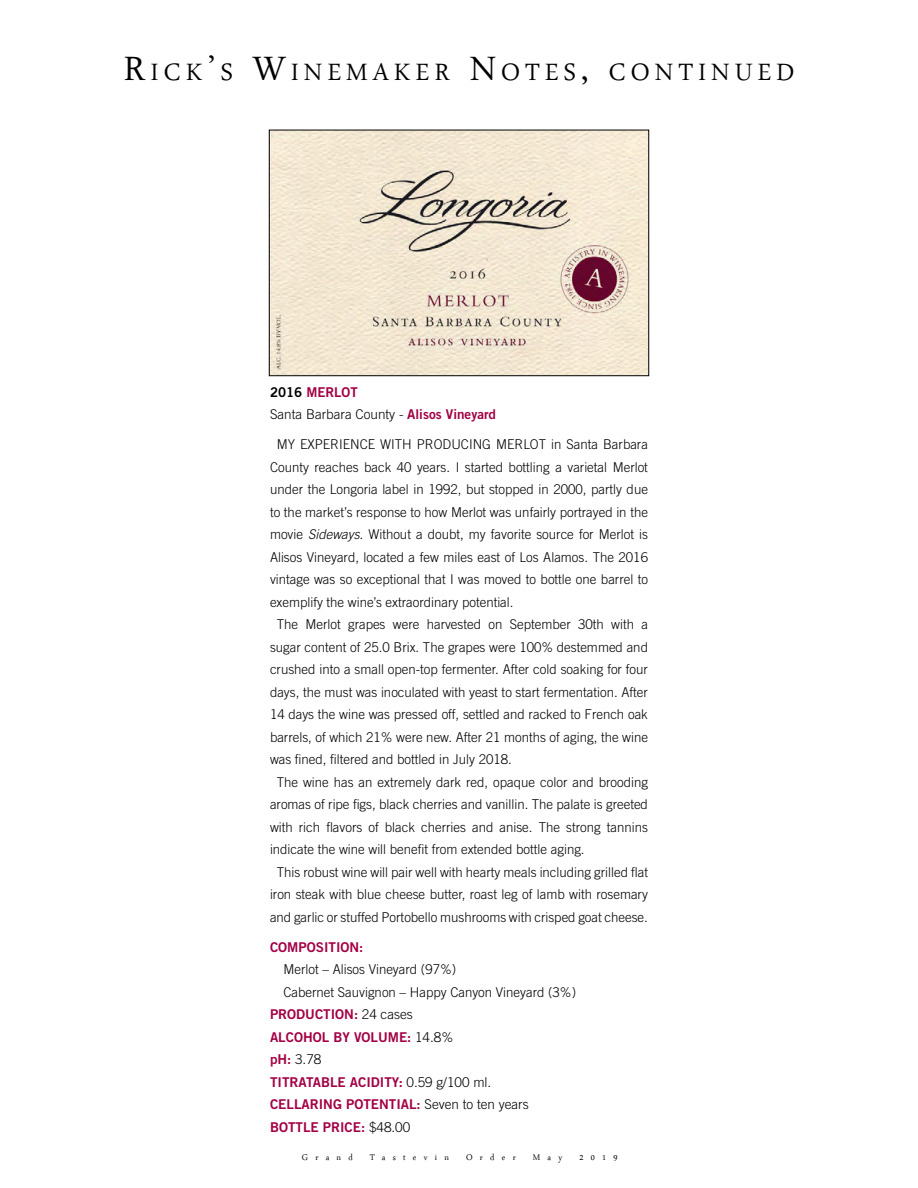
<style>
.page{position:relative;width:918px;height:1188px;background:#fff}
.page>*{position:absolute;margin:0;border:0;box-sizing:border-box;transform-origin:0 0}
.t1{font:34.65px "Arabic Typesetting";letter-spacing:.145em;color:#000}
.t2{font:300 13.5px/22.5px "Trade Gothic LT Std";color:#000}
.t3{font:13.5px/22.5px "Trade Gothic LT Std Bd 2";color:#a30045}
.t4{font:12px "Arabic Typesetting";letter-spacing:.61em;color:#000}
.s1{font-size:49.5px}
.s2{color:#000}
.s3{font-family:"Trade Gothic LT Std Bd 2";font-weight:400;color:#a30045}
.s4{font-style:italic}
.s5{font-family:"Trade Gothic LT Std";font-weight:300;color:#000}
</style>
<div class="page">
<img style="left:271px;top:132px;width:376px;height:242px">
<div style="left:269px;top:130px;width:380px;height:246px;border:1px solid #000"></div>
<h1 class="t1" style="left:123px;top:55px;width:673px"><span class="s1">R</span>ick<span class="s1">’</span>s <span class="s1">W</span>inemaker <span class="s1">N</span>otes<span class="s1">,</span> continued</h1>
<p class="t3" style="left:270px;top:380px;width:89px"><span class="s2">2016</span> MERLOT</p>
<p class="t2" style="left:270px;top:403px;width:228px">Santa Barbara County - <span class="s3">Alisos Vineyard</span></p>
<p class="t2" style="left:277px;top:433px;width:373px">MY EXPERIENCE WITH PRODUCING MERLOT in Santa Barbara</p>
<p class="t2" style="left:270px;top:456px;width:379px">County reaches back 40 years. I started bottling a varietal Merlot</p>
<p class="t2" style="left:270px;top:478px;width:379px">under the Longoria label in 1992, but stopped in 2000, partly due</p>
<p class="t2" style="left:270px;top:501px;width:380px">to the market’s response to how Merlot was unfairly portrayed in the</p>
<p class="t2" style="left:270px;top:523px;width:379px">movie <span class="s4">Sideways.</span> Without a doubt, my favorite source for Merlot is</p>
<p class="t2" style="left:270px;top:546px;width:380px">Alisos Vineyard, located a few miles east of Los Alamos. The 2016</p>
<p class="t2" style="left:270px;top:568px;width:380px">vintage was so exceptional that I was moved to bottle one barrel to</p>
<p class="t2" style="left:270px;top:591px;width:245px">exemplify the wine’s extraordinary potential.</p>
<p class="t2" style="left:277px;top:613px;width:373px">The Merlot grapes were harvested on September 30th with a</p>
<p class="t2" style="left:270px;top:636px;width:380px">sugar content of 25.0 Brix. The grapes were 100% destemmed and</p>
<p class="t2" style="left:270px;top:658px;width:380px">crushed into a small open-top fermenter. After cold soaking for four</p>
<p class="t2" style="left:270px;top:681px;width:379px">days, the must was inoculated with yeast to start fermentation. After</p>
<p class="t2" style="left:270px;top:703px;width:379px">14 days the wine was pressed off, settled and racked to French oak</p>
<p class="t2" style="left:270px;top:726px;width:380px">barrels, of which 21% were new. After 21 months of aging, the wine</p>
<p class="t2" style="left:270px;top:748px;width:243px">was fined, filtered and bottled in July 2018.</p>
<p class="t2" style="left:277px;top:771px;width:373px">The wine has an extremely dark red, opaque color and brooding</p>
<p class="t2" style="left:270px;top:793px;width:379px">aromas of ripe figs, black cherries and vanillin. The palate is greeted</p>
<p class="t2" style="left:270px;top:816px;width:380px">with rich flavors of black cherries and anise. The strong tannins</p>
<p class="t2" style="left:270px;top:838px;width:316px">indicate the wine will benefit from extended bottle aging.</p>
<p class="t2" style="left:277px;top:861px;width:373px">This robust wine will pair well with hearty meals including grilled flat</p>
<p class="t2" style="left:270px;top:883px;width:379px">iron steak with blue cheese butter, roast leg of lamb with rosemary</p>
<p class="t2" style="left:270px;top:906px;width:379px">and garlic or stuffed Portobello mushrooms with crisped goat cheese.</p>
<p class="t3" style="left:270px;top:935px;width:95px">COMPOSITION:</p>
<p class="t2" style="left:283px;top:958px;width:294px">Merlot – Alisos Vineyard (97%)<br>Cabernet Sauvignon – Happy Canyon Vineyard (3%)</p>
<p class="t3" style="left:270px;top:1003px;width:185px">PRODUCTION: <span class="s5">24 cases<br></span>ALCOHOL BY VOLUME: <span class="s5">14.8%</span></p>
<p class="t2" style="left:270px;top:1048px;width:53px"><span class="s3">pH:</span> 3.78</p>
<p class="t3" style="left:270px;top:1070px;width:260px">TITRATABLE ACIDITY: <span class="s5">0.59 g/100 ml.<br></span>CELLARING POTENTIAL: <span class="s5">Seven to ten years<br></span>BOTTLE PRICE: <span class="s5">$48.00</span></p>
<p class="t4" style="left:302px;top:1151px;width:52px">Grand</p>
<p class="t4" style="left:370px;top:1151px;width:81px">Tastevin</p>
<p class="t4" style="left:466px;top:1151px;width:51px">Order</p>
<p class="t4" style="left:533px;top:1151px;width:31px">May</p>
<p class="t4" style="left:579px;top:1151px;width:39px">2019</p>
</div>
